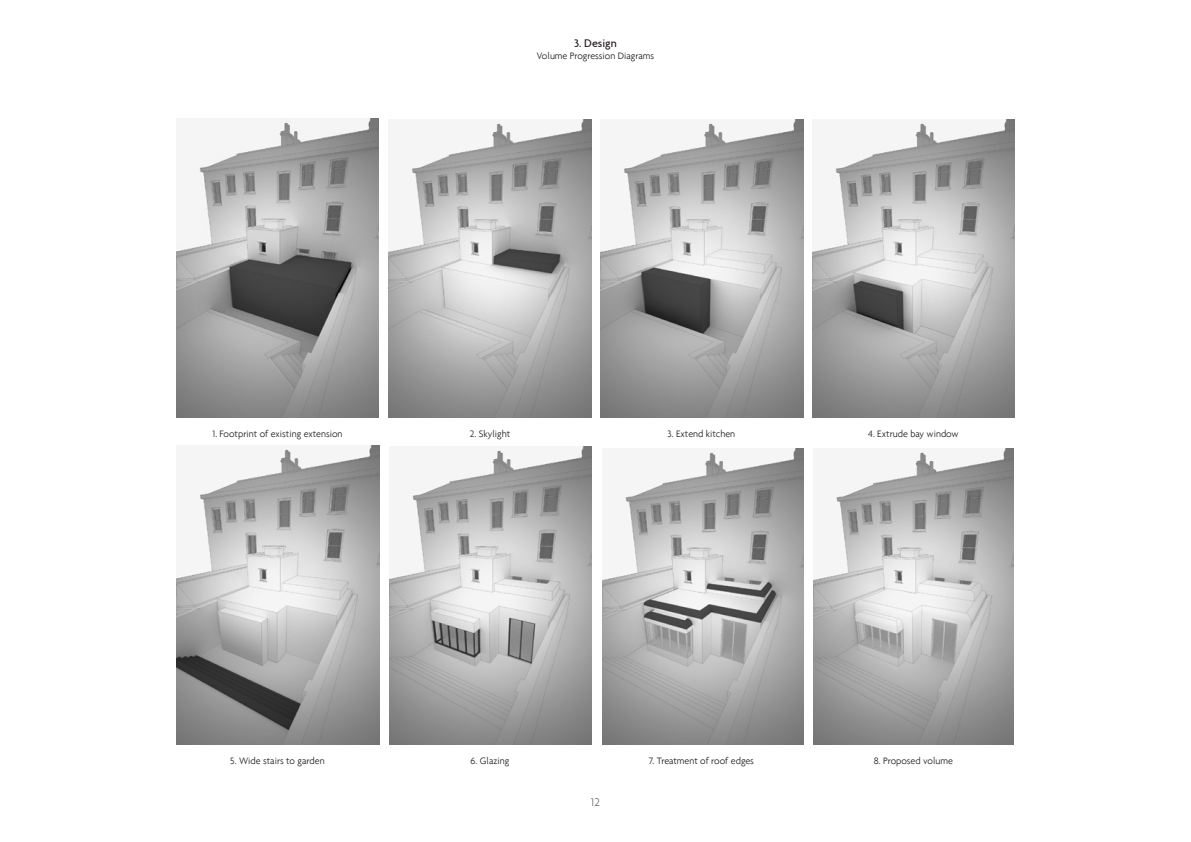
<style>
.page{position:relative;width:1191px;height:842px;background:#fff}
.page>*{position:absolute;margin:0;border:0;box-sizing:border-box;transform-origin:0 0}
.t1{font:500 12px "Agenda";color:#231f20}
.t2{font:300 12px "Agenda";color:#6c6d70}
.t3{font:300 10px "Agenda";color:#231f20}
</style>
<div class="page">
<img style="left:388px;top:119px;width:203px;height:299px">
<img style="left:601px;top:119px;width:203px;height:299px">
<img style="left:812px;top:119px;width:203px;height:299px">
<img style="left:176px;top:446px;width:203px;height:298px">
<img style="left:389px;top:447px;width:202px;height:297px">
<img style="left:603px;top:448px;width:201px;height:296px">
<img style="left:176px;top:118px;width:203px;height:299px">
<img style="left:813px;top:448px;width:201px;height:296px">
<p class="t1" style="left:574px;top:36px;width:44px">3. Design</p>
<p class="t3" style="left:537px;top:50px;width:119px">Volume Progression Diagrams</p>
<p class="t3" style="left:212px;top:428px;width:132px">1. Footprint of existing extension</p>
<p class="t3" style="left:470px;top:428px;width:42px">2. Skylight</p>
<p class="t3" style="left:667px;top:428px;width:69px">3. Extend kitchen</p>
<p class="t3" style="left:868px;top:428px;width:92px">4. Extrude bay window</p>
<p class="t3" style="left:230px;top:754px;width:96px">5. Wide stairs to garden</p>
<p class="t3" style="left:470px;top:754px;width:40px">6. Glazing</p>
<p class="t3" style="left:649px;top:754px;width:107px">7. Treatment of roof edges</p>
<p class="t3" style="left:874px;top:754px;width:81px">8. Proposed volume</p>
<p class="t2" style="left:591px;top:795px;width:11px">12</p>
</div>
